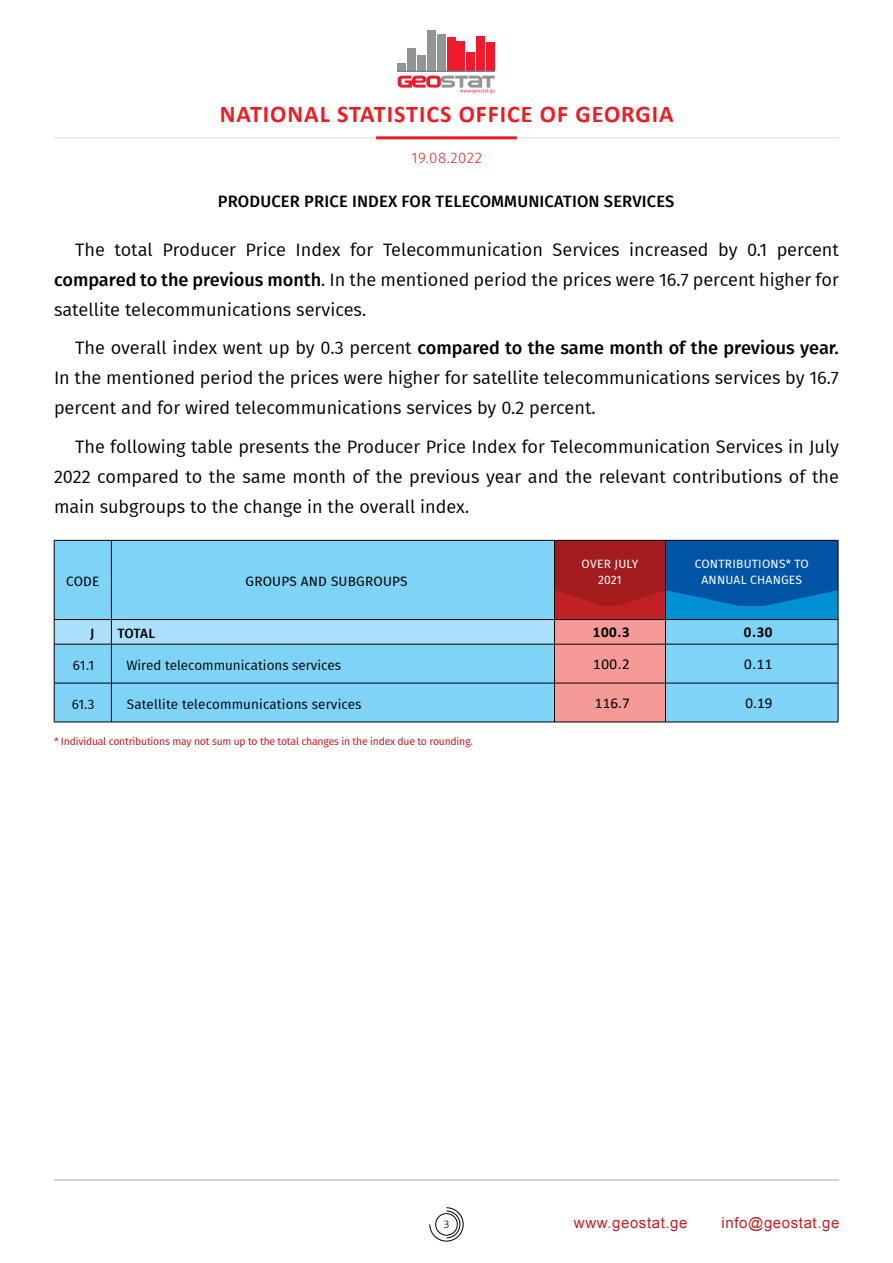
<style>
.page{position:relative;width:893px;height:1263px;background:#fff}
.page>*{position:absolute;margin:0;border:0;box-sizing:border-box;transform-origin:0 0}
.t1{font:700 24px "Calibri";letter-spacing:.04em;color:#ed1d24}
.t2{font:18px/30px "Fira GO";color:#000;text-align:justify}
.t3{font:500 16.5px "Fira GO";letter-spacing:.01em;color:#000}
.t4{font:15px "BPG Ingiri Arial";letter-spacing:.04em;color:#c12026}
.t5{font:15px "Calibri";letter-spacing:.025em;color:#000}
.t6{font:300 15px "Fira GO";letter-spacing:.04em;color:#ed1d24}
.t7{font:700 15px "Calibri";color:#000}
.t8{font:13.5px "Fira GO";color:#000}
.t9{font:13.5px "Fira GO";letter-spacing:.02em;color:#000}
.t10{font:500 13.5px "Fira GO";letter-spacing:-.015em;color:#000}
.t11{font:12px/16.5px "Fira GO";letter-spacing:.02em;color:#fff;text-align:center}
.t12{font:300 12px "Calibri";color:#000}
.t13{font:10.5px "Fira GO";letter-spacing:-.02em;color:#c12026}
.s1{font-weight:500}
</style>
<div class="page">
<svg style="left:429px;top:1207px;width:35px;height:34px"></svg>
<hr style="left:54px;top:1179px;width:785px;height:1px;background:#a7a9ac">
<hr style="left:54px;top:137px;width:785px;height:2px;background:#e6e7e8">
<hr style="left:376px;top:136px;width:141px;height:3px;background:#ed1d24">
<div style="left:398px;top:63px;width:8px;height:9px;background:#929497"></div>
<div style="left:407px;top:48px;width:9px;height:24px;background:#929497"></div>
<div style="left:417px;top:55px;width:9px;height:17px;background:#929497"></div>
<div style="left:427px;top:30px;width:9px;height:42px;background:#929497"></div>
<div style="left:437px;top:34px;width:9px;height:38px;background:#929497"></div>
<div style="left:447px;top:37px;width:8px;height:35px;background:#ec1b2e"></div>
<div style="left:457px;top:42px;width:8px;height:30px;background:#ec1b2e"></div>
<div style="left:466px;top:52px;width:9px;height:20px;background:#ec1b2e"></div>
<div style="left:476px;top:36px;width:9px;height:36px;background:#ec1b2e"></div>
<div style="left:486px;top:42px;width:9px;height:30px;background:#ec1b2e"></div>
<hr style="left:398px;top:71px;width:97px;height:1px;background:#808184">
<svg style="left:398px;top:76px;width:97px;height:17px"></svg>
<svg style="left:555px;top:541px;width:283px;height:181px;background:#5b83ae"></svg>
<div style="left:55px;top:541px;width:499px;height:78px;background:#7ed3f7"></div>
<hr style="left:554px;top:540px;width:1px;height:79px;background:#000">
<hr style="left:665px;top:540px;width:1px;height:79px;background:#000">
<hr style="left:111px;top:540px;width:1px;height:79px;background:#000">
<hr style="left:54px;top:722px;width:57px;height:1px;background:#000">
<hr style="left:111px;top:722px;width:443px;height:1px;background:#000">
<hr style="left:54px;top:540px;width:57px;height:1px;background:#000">
<hr style="left:54px;top:540px;width:1px;height:79px;background:#000">
<hr style="left:111px;top:540px;width:443px;height:1px;background:#000">
<hr style="left:554px;top:540px;width:111px;height:1px;background:#000">
<hr style="left:665px;top:540px;width:173px;height:1px;background:#000">
<hr style="left:838px;top:540px;width:1px;height:79px;background:#000">
<hr style="left:554px;top:722px;width:111px;height:1px;background:#000">
<hr style="left:665px;top:619px;width:173px;height:1px;background:#000">
<svg style="left:54px;top:619px;width:612px;height:103px;background:#96c3dd"></svg>
<svg style="left:838px;top:620px;width:1px;height:24px"></svg>
<hr style="left:665px;top:644px;width:173px;height:1px;background:#000">
<hr style="left:665px;top:644px;width:1px;height:39px;background:#000">
<hr style="left:838px;top:644px;width:1px;height:39px;background:#000">
<hr style="left:665px;top:683px;width:1px;height:39px;background:#000">
<hr style="left:838px;top:683px;width:1px;height:39px;background:#000">
<hr style="left:665px;top:683px;width:173px;height:1px;background:#000">
<hr style="left:665px;top:722px;width:173px;height:1px;background:#000">
<h1 class="t1" style="left:220px;top:97px;width:455px">NATIONAL STATISTICS OFFICE OF GEORGIA</h1>
<p class="t6" style="left:411px;top:149px;width:72px">19.08.2022</p>
<p class="t3" style="left:218px;top:191px;width:458px">PRODUCER PRICE INDEX FOR TELECOMMUNICATION SERVICES</p>
<p class="t2" style="left:54px;top:235px;width:786px;text-indent:21px">The total Producer Price Index for Telecommunication Services increased by 0.1 percent <span class="s1">compared to the previous month</span>. In the mentioned period the prices were 16.7 percent higher for satellite telecommunications services.</p>
<p class="t2" style="left:54px;top:333px;width:786px;text-indent:21px">The overall index went up by 0.3 percent <span class="s1">compared to the same month of the previous year.<br></span>In the mentioned period the prices were higher for satellite telecommunications services by 16.7 percent and for wired telecommunications services by 0.2 percent.</p>
<p class="t2" style="left:54px;top:432px;width:786px;text-indent:21px">The following table presents the Producer Price Index for Telecommunication Services in July 2022 compared to the same month of the previous year and the relevant contributions of the main subgroups to the change in the overall index.</p>
<p class="t9" style="left:66px;top:574px;width:35px">CODE</p>
<p class="t9" style="left:246px;top:574px;width:163px">GROUPS AND SUBGROUPS</p>
<p class="t11" style="left:582px;top:555px;width:58px">OVER JULY<br>2021</p>
<p class="t11" style="left:695px;top:555px;width:116px">CONTRIBUTIONS* TO<br>ANNUAL CHANGES</p>
<p class="t10" style="left:90px;top:626px;width:6px">J</p>
<p class="t10" style="left:117px;top:626px;width:39px">TOTAL</p>
<p class="t7" style="left:593px;top:622px;width:38px">100.3</p>
<p class="t7" style="left:744px;top:622px;width:30px">0.30</p>
<p class="t8" style="left:73px;top:657px;width:23px">61.1</p>
<p class="t8" style="left:127px;top:657px;width:216px">Wired telecommunications services</p>
<p class="t5" style="left:593px;top:654px;width:38px">100.2</p>
<p class="t5" style="left:744px;top:654px;width:30px">0.11</p>
<p class="t8" style="left:72px;top:696px;width:24px">61.3</p>
<p class="t8" style="left:127px;top:696px;width:236px">Satellite telecommunications services</p>
<p class="t5" style="left:595px;top:693px;width:36px">116.7</p>
<p class="t5" style="left:745px;top:693px;width:29px">0.19</p>
<p class="t13" style="left:54px;top:735px;width:420px">* Individual contributions may not sum up to the total changes in the index due to rounding.</p>
<p class="t12" style="left:443px;top:1217px;width:8px">3</p>
<p class="t4" style="left:574px;top:1213px;width:115px">www.geostat.ge</p>
<p class="t4" style="left:722px;top:1213px;width:119px">info@geostat.ge</p>
</div>
